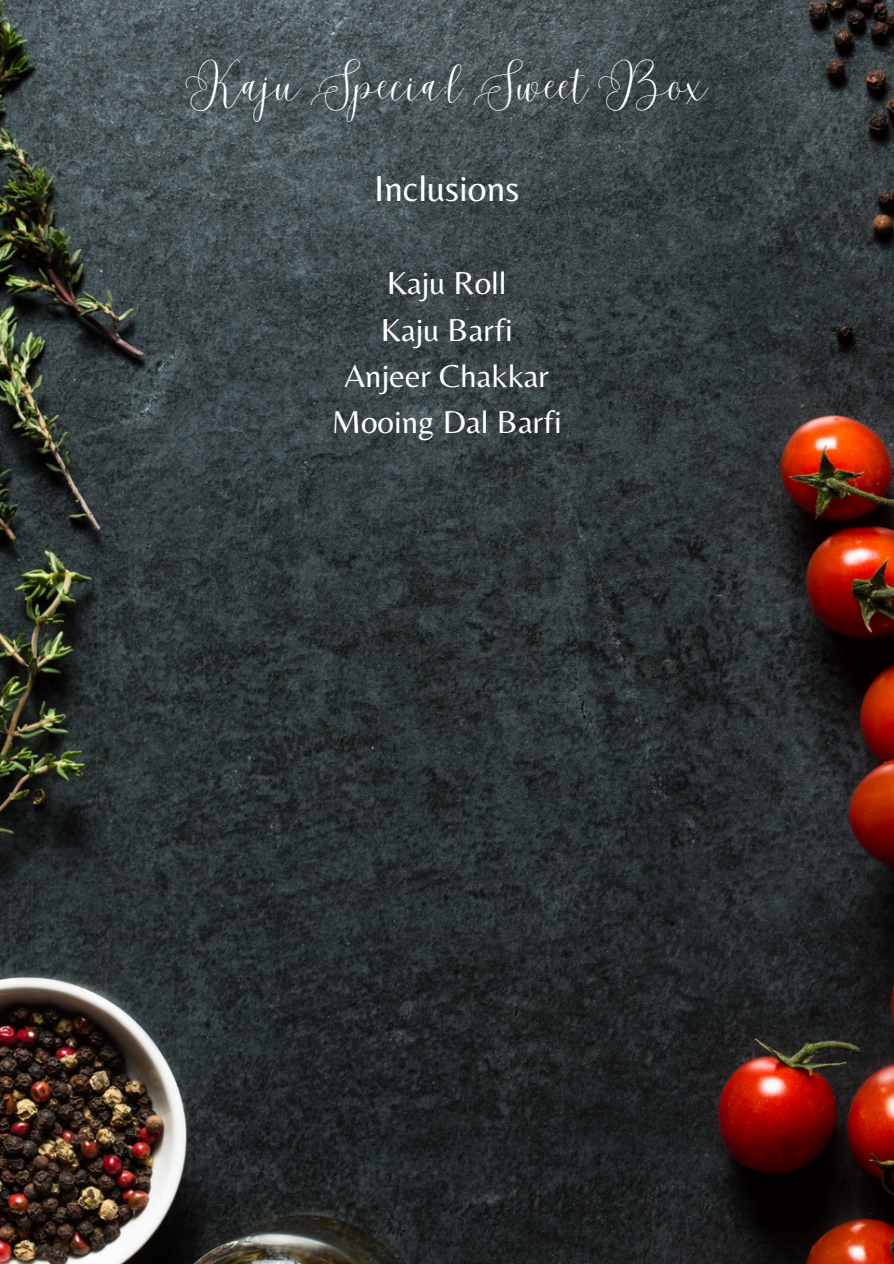
<style>
.page{position:relative;width:894px;height:1264px;background:#fff}
.page>*{position:absolute;margin:0;border:0;box-sizing:border-box;transform-origin:0 0}
.t1{font:39px "Malibu";color:#fff}
.t2{font:37.5px "Belleza";color:#fff}
.t3{font:33px "Belleza";color:#fff}
</style>
<div class="page">
<img style="left:0;top:0;width:893px;height:1263px">
<p class="t1" style="left:186px;top:61px;width:523px">Kaju Specia;l Sweet Box</p>
<p class="t2" style="left:374px;top:166px;width:147px">Inclusions</p>
<p class="t3" style="left:387px;top:264px;width:121px">Kaju Roll</p>
<p class="t3" style="left:381px;top:310px;width:133px">Kaju Barfi</p>
<p class="t3" style="left:344px;top:356px;width:206px">Anjeer Chakkar</p>
<p class="t3" style="left:331px;top:402px;width:231px">Mooing Dal Barfi</p>
</div>
